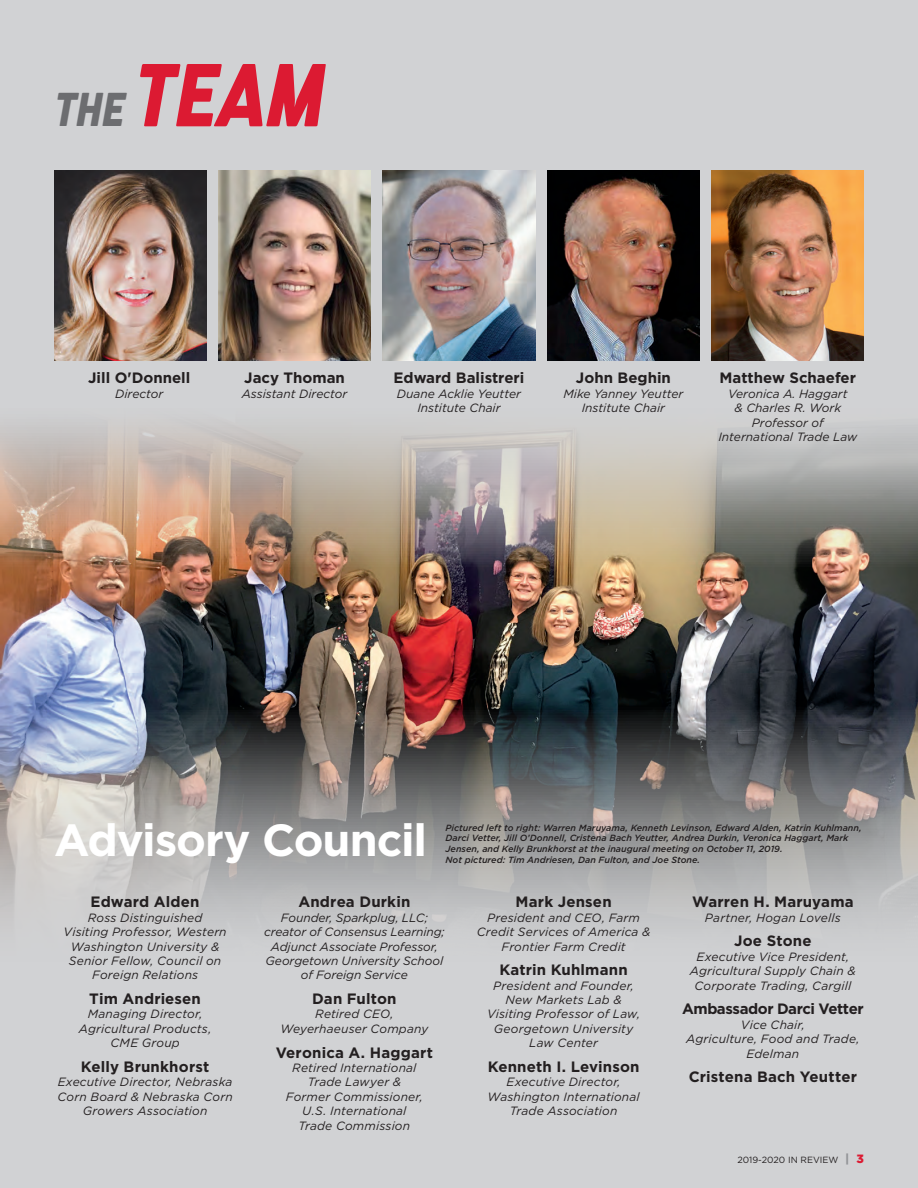
<style>
.page{position:relative;width:918px;height:1188px;background:#d1d2d4}
.page>*{position:absolute;margin:0;border:0;box-sizing:border-box;transform-origin:0 0}
.t1{font:italic 800 89.25px "Liberator";color:#dc1a32}
.t2{font:700 45px "Gotham";letter-spacing:-.025em;color:#fff}
.t3{font:700 15px "Gotham";letter-spacing:.005em;color:#231f20}
.t4{font:700 15px "Gotham";letter-spacing:-.03em;color:#231f20}
.t5{font:italic 12px/14.4px "Gotham";letter-spacing:.01em;color:#231f20;text-align:center}
.t6{font:italic 500 9px/10.8px "Gotham";color:#231f20}
.t7{font:9px "Gotham HTF";color:#231f20}
.s1{font-size:47.55px;color:#6c6d70}
.s2{font-weight:900;font-size:12px;color:#939598}
.s3{font-weight:900;font-size:12px;color:#dc1a32}
</style>
<div class="page">
<img style="left:0;top:265px;width:918px;height:658px">
<img style="left:218px;top:170px;width:153px;height:191px">
<img style="left:54px;top:170px;width:152px;height:191px">
<img style="left:383px;top:170px;width:152px;height:191px">
<img style="left:547px;top:170px;width:153px;height:191px">
<img style="left:712px;top:170px;width:152px;height:191px">
<h1 class="t1" style="left:54px;top:47px;width:272px"><span class="s1">THE</span> TEAM</h1>
<p class="t3" style="left:88px;top:368px;width:104px">Jill O'Donnell</p>
<p class="t5" style="left:115px;top:386px;width:50px">Director</p>
<p class="t3" style="left:244px;top:368px;width:102px">Jacy Thoman</p>
<p class="t5" style="left:242px;top:386px;width:107px">Assistant Director</p>
<p class="t3" style="left:394px;top:368px;width:132px">Edward Balistreri</p>
<p class="t5" style="left:397px;top:386px;width:126px">Duane Acklie Yeutter<br>Institute Chair</p>
<p class="t3" style="left:576px;top:368px;width:96px">John Beghin</p>
<p class="t5" style="left:563px;top:386px;width:121px">Mike Yanney Yeutter<br>Institute Chair</p>
<p class="t3" style="left:720px;top:368px;width:138px">Matthew Schaefer</p>
<p class="t5" style="left:718px;top:386px;width:140px">Veronica A. Haggart<br>&amp; Charles R. Work<br>Professor of<br>International Trade Law</p>
<h2 class="t2" style="left:54px;top:810px;width:375px">Advisory Council</h2>
<p class="t6" style="left:446px;top:822px;width:418px">Pictured left to right: Warren Maruyama, Kenneth Levinson, Edward Alden, Katrin Kuhlmann, Darci Vetter, Jill O’Donnell, Cristena Bach Yeutter, Andrea Durkin, Veronica Haggart, Mark Jensen, and Kelly Brunkhorst at the inaugural meeting on October 11, 2019.<br>Not pictured: Tim Andriesen, Dan Fulton, and Joe Stone.</p>
<p class="t3" style="left:91px;top:892px;width:111px">Edward Alden</p>
<p class="t5" style="left:64px;top:910px;width:165px">Ross Distinguished<br>Visiting Professor, Western<br>Washington University &amp;<br>Senior Fellow, Council on<br>Foreign Relations</p>
<p class="t3" style="left:89px;top:989px;width:113px">Tim Andriesen</p>
<p class="t5" style="left:79px;top:1007px;width:134px">Managing Director,<br>Agricultural Products,<br>CME Group</p>
<p class="t3" style="left:81px;top:1057px;width:130px">Kelly Brunkhorst</p>
<p class="t5" style="left:58px;top:1075px;width:177px">Executive Director, Nebraska<br>Corn Board &amp; Nebraska Corn<br>Growers Association</p>
<p class="t3" style="left:298px;top:892px;width:114px">Andrea Durkin</p>
<p class="t5" style="left:264px;top:910px;width:182px">Founder, Sparkplug, LLC; creator of Consensus Learning;<br>Adjunct Associate Professor,<br>Georgetown University School of Foreign Service</p>
<p class="t3" style="left:312px;top:989px;width:86px">Dan Fulton</p>
<p class="t5" style="left:280px;top:1007px;width:149px">Retired CEO,<br>Weyerhaeuser Company</p>
<p class="t3" style="left:276px;top:1042px;width:159px">Veronica A. Haggart</p>
<p class="t5" style="left:286px;top:1060px;width:139px">Retired International<br>Trade Lawyer &amp;<br>Former Commissioner,<br>U.S. International<br>Trade Commission</p>
<p class="t3" style="left:516px;top:892px;width:98px">Mark Jensen</p>
<p class="t5" style="left:477px;top:910px;width:175px">President and CEO, Farm<br>Credit Services of America &amp;<br>Frontier Farm Credit</p>
<p class="t3" style="left:499px;top:960px;width:130px">Katrin Kuhlmann</p>
<p class="t5" style="left:487px;top:978px;width:155px">President and Founder,<br>New Markets Lab &amp;<br>Visiting Professor of Law,<br>Georgetown University<br>Law Center</p>
<p class="t3" style="left:488px;top:1057px;width:153px">Kenneth I. Levinson</p>
<p class="t5" style="left:488px;top:1075px;width:154px">Executive Director,<br>Washington International<br>Trade Association</p>
<p class="t3" style="left:692px;top:892px;width:163px">Warren H. Maruyama</p>
<p class="t5" style="left:705px;top:910px;width:137px">Partner, Hogan Lovells</p>
<p class="t3" style="left:734px;top:931px;width:79px">Joe Stone</p>
<p class="t5" style="left:690px;top:949px;width:168px">Executive Vice President,<br>Agricultural Supply Chain &amp;<br>Corporate Trading, Cargill</p>
<p class="t4" style="left:682px;top:999px;width:183px">Ambassador Darci Vetter</p>
<p class="t5" style="left:686px;top:1017px;width:175px">Vice Chair,<br>Agriculture, Food and Trade,<br>Edelman</p>
<p class="t3" style="left:689px;top:1067px;width:170px">Cristena Bach Yeutter</p>
<p class="t7" style="left:737px;top:1155px;width:128px">2019-2020 IN REVIEW <span class="s2">|</span> <span class="s3">3</span></p>
</div>
